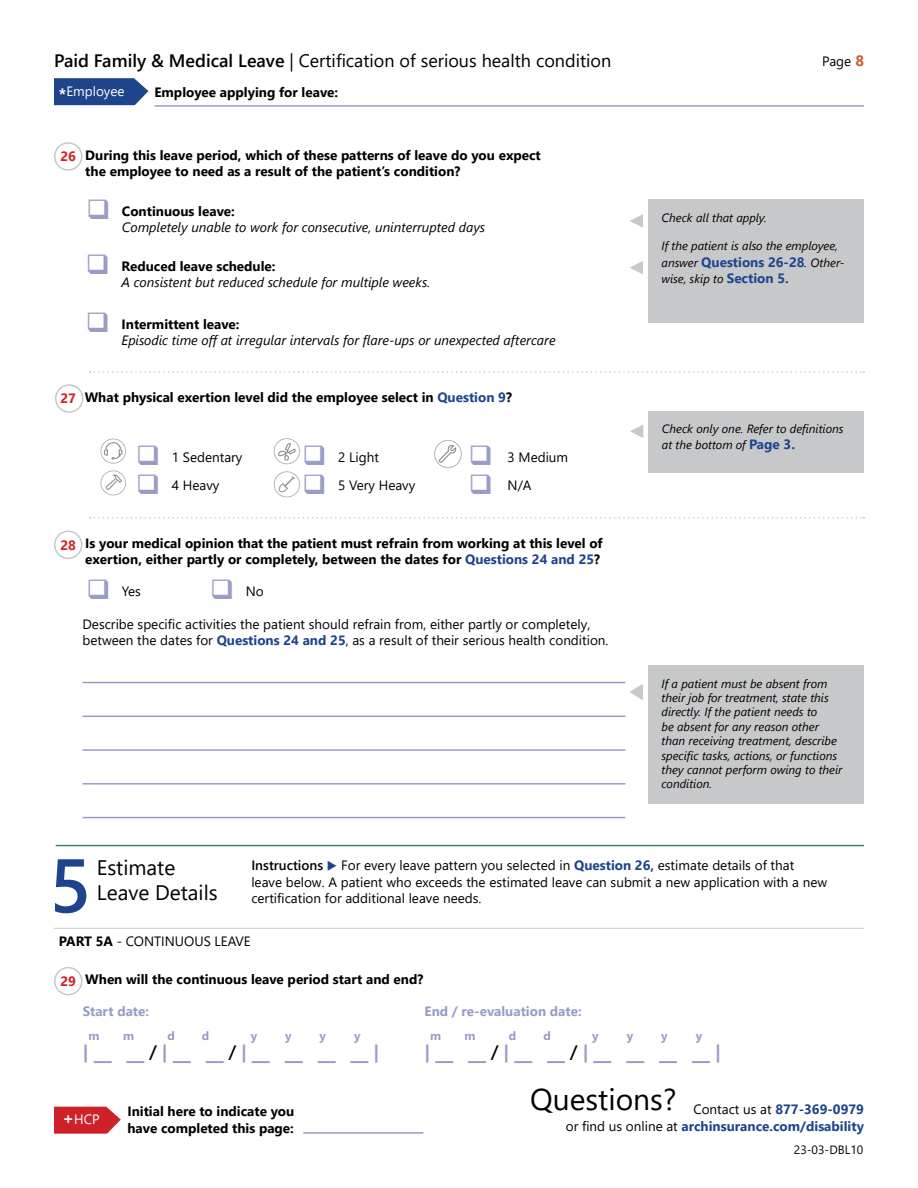
<style>
.page{position:relative;width:918px;height:1188px;background:#fff}
.page>*{position:absolute;margin:0;border:0;box-sizing:border-box;transform-origin:0 0}
.t1{font:30px "Segoe UI";color:#000}
.t2{font:21px/25.2px "Segoe UI";color:#000}
.t3{font:18px "Segoe UI";color:#000}
.t4{font:700 18px "Segoe UI";color:#999dc6}
.t5{font:600 18px "Segoe UI";color:#000}
.t6{font:13.5px/16.2px "Segoe UI";color:#000}
.t7{font:700 13.5px/16.2px "Segoe UI";color:#000}
.t8{font:italic 13.5px/16.2px "Segoe UI";color:#000}
.t9{font:700 13.5px/16.2px "Segoe UI";color:#1e448b;text-align:right}
.t10{font:700 13.5px "Segoe UI";color:#999dc6}
.t11{font:13.5px "Segoe UI";color:#fff}
.t12{font:700 13.5px "Segoe UI";color:#ce2129}
.t13{font:italic 12px/14.4px "Segoe UI";color:#000}
.t14{font:700 12px "Segoe UI";color:#999dc6}
.t15{font:12px "Segoe UI";color:#000}
.s1{font-weight:600}
.s2{font-weight:700;font-size:16.5px}
.s3{color:#999dc6}
.s4{font-weight:700;font-style:normal}
.s5{color:#1e448b}
.s6{font-weight:700;color:#1e448b}
.s7{font-weight:700;font-size:15px;color:#cd5928}
.s8{font-weight:400;font-style:italic;font-size:12px;color:#000}
.s9{font-weight:700;font-style:normal;font-size:13.5px;color:#1e448b}
.s10{font-weight:700}
.s11{font-weight:700;color:#999dc6}
.s12{font-weight:400;color:#000}
</style>
<div class="page">
<svg style="left:54px;top:78px;width:94px;height:27px;background:#2e5293"></svg>
<hr style="left:154px;top:105px;width:710px;height:2px;background:#999dc6">
<svg style="left:54px;top:1107px;width:67px;height:27px;background:#d33b42"></svg>
<hr style="left:303px;top:1132px;width:120px;height:2px;background:#999dc6">
<div style="left:54px;top:142px;width:28px;height:29px;border:2px solid #c7c8ca;border-radius:50%"></div>
<div style="left:648px;top:199px;width:216px;height:123px;background:#c7c8ca"></div>
<svg style="left:630px;top:214px;width:13px;height:14px"></svg>
<svg style="left:630px;top:261px;width:13px;height:13px"></svg>
<svg style="left:90px;top:371px;width:774px;height:2px"></svg>
<div style="left:55px;top:384px;width:28px;height:29px;border:2px solid #c7c8ca;border-radius:50%"></div>
<img style="left:273px;top:438px;width:27px;height:60px">
<img style="left:100px;top:438px;width:26px;height:58px">
<img style="left:435px;top:440px;width:27px;height:28px">
<div style="left:648px;top:411px;width:216px;height:62px;background:#c7c8ca"></div>
<svg style="left:630px;top:425px;width:13px;height:13px"></svg>
<svg style="left:90px;top:517px;width:774px;height:1px"></svg>
<div style="left:54px;top:531px;width:28px;height:28px;border:2px solid #c7c8ca;border-radius:50%"></div>
<hr style="left:82px;top:682px;width:543px;height:1px;background:#999dc6">
<hr style="left:82px;top:716px;width:543px;height:1px;background:#999dc6">
<hr style="left:82px;top:749px;width:543px;height:2px;background:#999dc6">
<hr style="left:82px;top:783px;width:543px;height:2px;background:#999dc6">
<hr style="left:82px;top:817px;width:543px;height:1px;background:#999dc6">
<div style="left:648px;top:665px;width:216px;height:139px;background:#c7c8ca"></div>
<svg style="left:630px;top:684px;width:13px;height:16px"></svg>
<hr style="left:56px;top:845px;width:808px;height:1px;background:#348759">
<svg style="left:55px;top:859px;width:31px;height:54px"></svg>
<hr style="left:54px;top:928px;width:810px;height:1px;background:#c7c8ca">
<div style="left:54px;top:967px;width:28px;height:28px;border:2px solid #c7c8ca;border-radius:50%"></div>
<h3 class="t3" style="left:54px;top:44px;width:559px"><span class="s1">Paid Family &amp; Medical Leave</span> | Certification of serious health condition</h3>
<p class="t11" style="left:59px;top:78px;width:67px"><span class="s2">*</span>Employee</p>
<p class="t7" style="left:154px;top:83px;width:185px">Employee applying for leave:</p>
<p class="t12" style="left:60px;top:144px;width:17px">26</p>
<p class="t7" style="left:85px;top:146px;width:457px">During this leave period, which of these patterns of leave do you expect the employee to need as a result of the patient’s condition?</p>
<p class="t8" style="left:122px;top:201px;width:365px;text-indent:-36px"><span class="s3">❑</span> <span class="s4">Continuous leave:<br></span>Completely unable to work for consecutive, uninterrupted days</p>
<p class="t8" style="left:122px;top:256px;width:310px;text-indent:-36px"><span class="s3">❑</span> <span class="s4">Reduced leave schedule:<br></span>A consistent but reduced schedule for multiple weeks.</p>
<p class="t8" style="left:122px;top:314px;width:435px;text-indent:-36px"><span class="s3">❑</span> <span class="s4">Intermittent leave:<br></span>Episodic time off at irregular intervals for flare-ups or unexpected aftercare</p>
<p class="t12" style="left:60px;top:386px;width:17px">27</p>
<p class="t7" style="left:85px;top:388px;width:429px">What physical exertion level did the employee select in <span class="s5">Question 9</span>?</p>
<p class="t6" style="left:136px;top:448px;width:108px"><span class="s3">❑</span> 1 Sedentary</p>
<p class="t6" style="left:136px;top:476px;width:85px"><span class="s3">❑</span> 4 Heavy</p>
<p class="t6" style="left:303px;top:448px;width:78px"><span class="s3">❑</span> 2 Light</p>
<p class="t6" style="left:303px;top:476px;width:114px"><span class="s3">❑</span> 5 Very Heavy</p>
<p class="t6" style="left:469px;top:448px;width:101px"><span class="s3">❑</span> 3 Medium</p>
<p class="t6" style="left:469px;top:476px;width:64px"><span class="s3">❑</span> N/A</p>
<p class="t12" style="left:60px;top:532px;width:17px">28</p>
<p class="t7" style="left:85px;top:534px;width:519px">Is your medical opinion that the patient must refrain from working at this level of exertion, either partly or completely, between the dates for <span class="s5">Questions 24 and 25</span>?</p>
<p class="t6" style="left:86px;top:582px;width:56px"><span class="s3">❑</span> Yes</p>
<p class="t6" style="left:210px;top:582px;width:55px"><span class="s3">❑</span> No</p>
<p class="t6" style="left:83px;top:615px;width:528px">Describe specific activities the patient should refrain from, either partly or completely, between the dates for <span class="s6">Questions 24 and 25</span>, as a result of their serious health condition.</p>
<p class="t6" style="left:822px;top:52px;width:43px">Page <span class="s7">8</span></p>
<p class="t13" style="left:662px;top:208px;width:107px">Check all that apply.</p>
<p class="t13" style="left:662px;top:237px;width:178px">If the patient is also the employee,</p>
<p class="t9" style="left:662px;top:253px;width:185px"><span class="s8">answer</span> Questions 26-28<span class="s8">. Other-</span></p>
<p class="t13" style="left:662px;top:269px;width:129px">wise, skip to <span class="s9">Section 5.</span></p>
<p class="t13" style="left:662px;top:419px;width:183px;line-height:16.2px">Check only one. Refer to definitions at the bottom of <span class="s9">Page 3.</span></p>
<p class="t13" style="left:662px;top:674px;width:183px">If a patient must be absent from their job for treatment, state this directly. If the patient needs to<br>be absent for any reason other than receiving treatment, describe specific tasks, actions, or functions they cannot perform owing to their condition.</p>
<h2 class="t2" style="left:97px;top:853px;width:122px">Estimate<br>Leave Details</h2>
<p class="t6" style="left:251px;top:856px;width:577px"><span class="s1">Instructions</span> <span class="s5">◆</span> For every leave pattern you selected in <span class="s6">Question 26,</span> estimate details of that leave below. A patient who exceeds the estimated leave can submit a new application with a new certification for additional leave needs.</p>
<p class="t6" style="left:59px;top:932px;width:194px"><span class="s10">PART 5A</span> - CONTINUOUS LEAVE</p>
<p class="t7" style="left:85px;top:971px;width:340px">When will the continuous leave period start and end?</p>
<p class="t12" style="left:60px;top:969px;width:17px">29</p>
<p class="t10" style="left:83px;top:999px;width:68px">Start date:</p>
<p class="t10" style="left:424px;top:999px;width:159px">End / re-evaluation date:</p>
<p class="t14" style="left:89px;top:1024px;width:12px">m</p>
<p class="t14" style="left:123px;top:1024px;width:12px">m</p>
<p class="t14" style="left:167px;top:1024px;width:9px">d</p>
<p class="t14" style="left:202px;top:1024px;width:9px">d</p>
<p class="t14" style="left:251px;top:1024px;width:8px">y</p>
<p class="t14" style="left:285px;top:1024px;width:8px">y</p>
<p class="t14" style="left:320px;top:1024px;width:8px">y</p>
<p class="t14" style="left:354px;top:1024px;width:8px">y</p>
<p class="t14" style="left:430px;top:1024px;width:12px">m</p>
<p class="t14" style="left:465px;top:1024px;width:12px">m</p>
<p class="t14" style="left:509px;top:1024px;width:9px">d</p>
<p class="t14" style="left:543px;top:1024px;width:9px">d</p>
<p class="t14" style="left:592px;top:1024px;width:8px">y</p>
<p class="t14" style="left:627px;top:1024px;width:8px">y</p>
<p class="t14" style="left:661px;top:1024px;width:8px">y</p>
<p class="t14" style="left:696px;top:1024px;width:8px">y</p>
<h3 class="t4" style="left:83px;top:1035px;width:7px">|</h3>
<h3 class="t5" style="left:150px;top:1035px;width:20px">/ <span class="s11">|</span></h3>
<h3 class="t5" style="left:229px;top:1035px;width:20px">/ <span class="s11">|</span></h3>
<h3 class="t4" style="left:374px;top:1035px;width:7px">|</h3>
<h3 class="t4" style="left:94px;top:1044px;width:19px">―</h3>
<h3 class="t4" style="left:127px;top:1044px;width:19px">―</h3>
<h3 class="t4" style="left:173px;top:1044px;width:19px">―</h3>
<h3 class="t4" style="left:206px;top:1044px;width:19px">―</h3>
<h3 class="t4" style="left:252px;top:1044px;width:19px">―</h3>
<h3 class="t4" style="left:285px;top:1044px;width:19px">―</h3>
<h3 class="t4" style="left:318px;top:1044px;width:19px">―</h3>
<h3 class="t4" style="left:351px;top:1044px;width:19px">―</h3>
<h3 class="t4" style="left:424px;top:1035px;width:7px">|</h3>
<h3 class="t5" style="left:491px;top:1035px;width:20px">/ <span class="s11">|</span></h3>
<h3 class="t5" style="left:570px;top:1035px;width:20px">/ <span class="s11">|</span></h3>
<h3 class="t4" style="left:715px;top:1035px;width:7px">|</h3>
<h3 class="t4" style="left:435px;top:1044px;width:19px">―</h3>
<h3 class="t4" style="left:468px;top:1044px;width:19px">―</h3>
<h3 class="t4" style="left:514px;top:1044px;width:19px">―</h3>
<h3 class="t4" style="left:547px;top:1044px;width:19px">―</h3>
<h3 class="t4" style="left:594px;top:1044px;width:19px">―</h3>
<h3 class="t4" style="left:626px;top:1044px;width:19px">―</h3>
<h3 class="t4" style="left:659px;top:1044px;width:19px">―</h3>
<h3 class="t4" style="left:692px;top:1044px;width:19px">―</h3>
<p class="t11" style="left:63px;top:1107px;width:39px"><span class="s2">+</span>HCP</p>
<p class="t7" style="left:127px;top:1103px;width:168px">Initial here to indicate you have completed this page:</p>
<h1 class="t1" style="left:530px;top:1071px;width:148px">Questions?</h1>
<p class="t9" style="left:566px;top:1100px;width:300px"><span class="s12">Contact us at</span> 877-369-0979<br><span class="s12">or find us online at</span> archinsurance.com/disability</p>
<p class="t15" style="left:794px;top:1139px;width:71px">23-03-DBL10</p>
</div>
